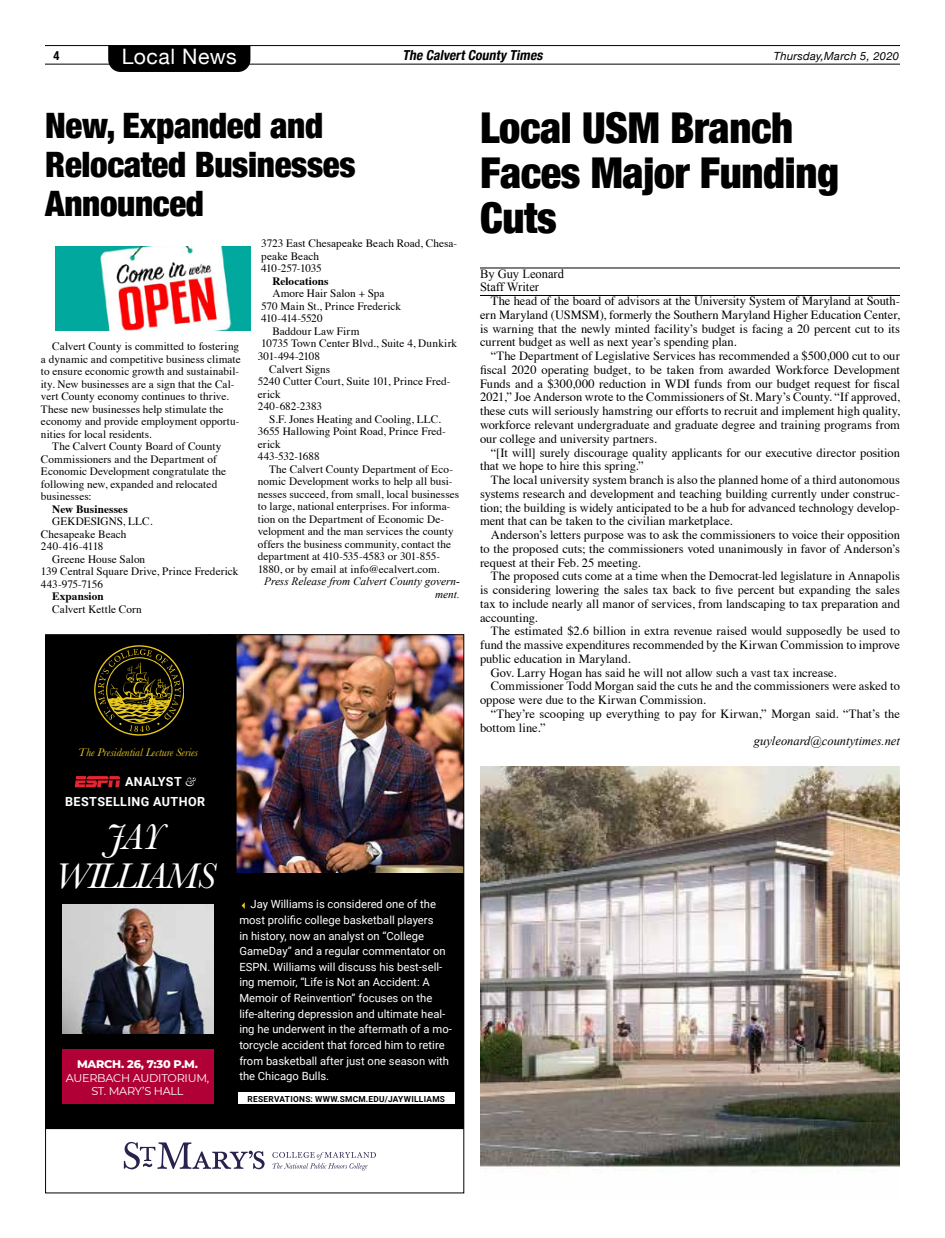
<style>
.page{position:relative;width:945px;height:1238px;background:#fff}
.page>*{position:absolute;margin:0;border:0;box-sizing:border-box;transform-origin:0 0}
.t1{font:900 condensed 42.5px/45px "Helvetica Neue";letter-spacing:-.01em;color:#000}
.t2{font:italic 37px/38.6px "Baskerville";letter-spacing:-.04em;color:#fff;text-align:center}
.t3{font:900 condensed 35px/38.8px "Helvetica Neue";letter-spacing:-.01em;color:#000}
.t4{font:21.25px "Helvetica Neue";letter-spacing:.025em;color:#fff}
.t5{font:italic 700 condensed 13.75px "Helvetica Neue";color:#000}
.t6{font:700 12.62px/20.1px "Roboto";letter-spacing:.035em;color:#fff}
.t7{font:12.5px/13.8px "Times";color:#000;text-align:justify}
.t8{font:italic 12.5px "Times New Roman";color:#000}
.t9{font:12.5px/13.8px "Times New Roman";color:#000}
.t10{font:700 condensed 12.5px "Helvetica Neue";color:#000}
.t11{font:italic 11.5px "Baskerville";color:#e9c91e}
.t12{font:11.25px/12.5px "Times";color:#000}
.t13{font:11.25px/15.6px "Roboto";color:#fff}
.t14{font:italic 11.25px/12.5px "Times New Roman";color:#000;text-align:right}
.t15{font:700 11.25px "Times";letter-spacing:.005em;color:#000}
.t16{font:11.25px/13.5px "Montserrat";letter-spacing:-.02em;color:#fff;text-align:center}
.t17{font:italic 11.25px "Helvetica Neue";letter-spacing:.02em;color:#000}
.t18{font:800 11.25px "Montserrat";letter-spacing:-.02em;color:#fff}
.t19{font:11.25px "Times";letter-spacing:-.035em;color:#000}
.t20{font:11.25px "Times";letter-spacing:-.02em;color:#000}
.t21{font:11.25px "Times";letter-spacing:-.025em;color:#000}
.t22{font:700 8.38px "Roboto";letter-spacing:.035em;color:#000}
.s1{font-family:"Baskerville";font-weight:400;font-style:italic}
</style>
<div class="page">
<hr style="left:45px;top:64px;width:855px;height:1px;background:#000">
<hr style="left:45px;top:45px;width:855px;height:1px;background:#000">
<div style="left:108px;top:46px;width:142px;height:26px;background:#000"></div>
<svg style="left:124px;top:1141px;width:141px;height:28px"></svg>
<svg style="left:272px;top:1152px;width:104px;height:18px"></svg>
<img style="left:47px;top:636px;width:415px;height:493px">
<img style="left:63px;top:904px;width:150px;height:129px">
<svg style="left:94px;top:645px;width:90px;height:90px;background:#352d06"></svg>
<div style="left:62px;top:1048px;width:152px;height:55px;background:#b10036"></div>
<svg style="left:75px;top:776px;width:45px;height:11px"></svg>
<div style="left:238px;top:1092px;width:217px;height:11px;background:#fff"></div>
<svg style="left:242px;top:902px;width:3px;height:7px"></svg>
<hr style="left:480px;top:268px;width:420px;height:1px;background:#000">
<hr style="left:480px;top:295px;width:420px;height:1px;background:#000">
<img style="left:480px;top:766px;width:420px;height:402px">
<img style="left:55px;top:247px;width:195px;height:84px">
<h3 class="t4" style="left:122px;top:41px;width:117px">Local News</h3>
<p class="t10" style="left:53px;top:45px;width:7px">4</p>
<p class="t5" style="left:402px;top:43px;width:145px">TheCalvertCountyTimes</p>
<p class="t17" style="left:774px;top:48px;width:127px">Thursday,March 5, 2020</p>
<h3 class="t3" style="left:45px;top:104px;width:312px">New, Expanded and<br>Relocated Businesses<br>Announced</h3>
<p class="t12" style="left:52px;top:339px;width:188px">Calvert County is committed to fostering</p>
<p class="t12" style="left:41px;top:351px;width:201px">a dynamic and competitive business climate</p>
<p class="t12" style="left:41px;top:364px;width:200px">to ensure economic growth and sustainabil-</p>
<p class="t12" style="left:41px;top:376px;width:195px">ity. New businesses are a sign that the Cal-</p>
<p class="t12" style="left:41px;top:389px;width:189px">vert County economy continues to thrive.</p>
<p class="t12" style="left:41px;top:401px;width:184px">These new businesses help stimulate the</p>
<p class="t12" style="left:41px;top:414px;width:200px">economy and provide employment opportu-</p>
<p class="t12" style="left:41px;top:426px;width:112px">nities for local residents.</p>
<p class="t12" style="left:52px;top:439px;width:171px">The Calvert County Board of County</p>
<p class="t12" style="left:41px;top:451px;width:177px">Commissioners and the Department of</p>
<p class="t12" style="left:41px;top:464px;width:187px">Economic Development congratulate the</p>
<p class="t12" style="left:41px;top:476px;width:178px">following new, expanded and relocated</p>
<p class="t12" style="left:41px;top:489px;width:52px">businesses:</p>
<p class="t15" style="left:52px;top:498px;width:77px">New Businesses</p>
<p class="t12" style="left:41px;top:514px;width:113px;text-indent:11px">GEKDESIGNS, LLC.<br>Chesapeake Beach<br>240-416-4118</p>
<p class="t12" style="left:41px;top:551px;width:199px;text-indent:11px">Greene House Salon<br>139 Central Square Drive, Prince Frederick<br>443-975-7156</p>
<p class="t15" style="left:52px;top:585px;width:53px">Expansion</p>
<p class="t12" style="left:52px;top:601px;width:91px">Calvert Kettle Corn</p>
<p class="t12" style="left:261px;top:236px;width:198px">3723 East Chesapeake Beach Road, Chesa&shy;peake Beach<br>410-257-1035</p>
<p class="t15" style="left:272px;top:270px;width:58px">Relocations</p>
<p class="t12" style="left:272px;top:286px;width:114px">Amore Hair Salon + Spa</p>
<p class="t12" style="left:261px;top:299px;width:141px">570 Main St., Prince Frederick</p>
<p class="t19" style="left:261px;top:308px;width:63px">410-414-5520</p>
<p class="t12" style="left:272px;top:324px;width:88px">Baddour Law Firm</p>
<p class="t12" style="left:261px;top:336px;width:197px">10735 Town Center Blvd., Suite 4, Dunkirk</p>
<p class="t20" style="left:258px;top:346px;width:64px">301-494-2108</p>
<p class="t12" style="left:269px;top:361px;width:63px">Calvert Signs</p>
<p class="t12" style="left:258px;top:374px;width:194px">5240 Cutter Court, Suite 101, Prince Fred-</p>
<p class="t12" style="left:258px;top:386px;width:24px">erick</p>
<p class="t12" style="left:258px;top:399px;width:66px">240-682-2383</p>
<p class="t12" style="left:269px;top:411px;width:173px">S.F. Jones Heating and Cooling, LLC.</p>
<p class="t12" style="left:258px;top:424px;width:190px">3655 Hallowing Point Road, Prince Fred-</p>
<p class="t12" style="left:258px;top:436px;width:24px">erick</p>
<p class="t21" style="left:258px;top:446px;width:63px">443-532-1688</p>
<p class="t12" style="left:269px;top:461px;width:185px">The Calvert County Department of Eco-</p>
<p class="t12" style="left:258px;top:474px;width:196px">nomic Development works to help all busi-</p>
<p class="t12" style="left:258px;top:486px;width:203px">nesses succeed, from small, local businesses</p>
<p class="t12" style="left:258px;top:499px;width:194px">to large, national enterprises. For informa-</p>
<p class="t12" style="left:258px;top:511px;width:188px">tion on the Department of Economic De-</p>
<p class="t12" style="left:258px;top:524px;width:197px">velopment and the man services the county</p>
<p class="t12" style="left:258px;top:536px;width:195px">offers the business community, contact the</p>
<p class="t12" style="left:258px;top:549px;width:184px">department at 410-535-4583 or 301-855-</p>
<p class="t12" style="left:258px;top:561px;width:183px">1880, or by email at info@ecalvert.com.</p>
<p class="t14" style="left:264px;top:575px;width:197px">Press Release from Calvert County govern&shy;ment.</p>
<p class="t11" style="left:78px;top:744px;width:121px">The Presidential Lecture Series</p>
<p class="t6" style="left:65px;top:771px;width:142px;text-indent:60px">ANALYST <span class="s1">&amp;<br></span>BESTSELLING AUTHOR</p>
<h2 class="t2" style="left:55px;top:818px;width:162px">JAY<br>WILLIAMS</h2>
<p class="t18" style="left:77px;top:1055px;width:122px">MARCH. 26, 7:30 P.M.</p>
<p class="t16" style="left:66px;top:1070px;width:145px">AUERBACH AUDITORIUM,<br>ST. MARY’S HALL</p>
<p class="t13" style="left:239px;top:896px;width:214px;text-indent:11px">Jay Williams is considered one of the most prolific college basketball players<br>in history, now an analyst on “College GameDay” and a regular commentator on ESPN. Williams will discuss his best-sell&shy;ing memoir, “Life is Not an Accident: A Memoir of Reinvention” focuses on the life-altering depression and ultimate heal&shy;ing he underwent in the aftermath of a mo&shy;torcycle accident that forced him to retire from basketball after just one season with the Chicago Bulls.</p>
<p class="t22" style="left:248px;top:1092px;width:199px">RESERVATIONS: WWW.SMCM.EDU/JAYWILLIAMS</p>
<h1 class="t1" style="left:480px;top:103px;width:361px">Local USM Branch<br>Faces Major Funding<br>Cuts</h1>
<p class="t9" style="left:480px;top:266px;width:86px">By Guy Leonard<br>Staff Writer</p>
<p class="t7" style="left:480px;top:293px;width:421px;text-indent:11px">The head of the board of advisors at the University System of Maryland at South&shy;ern Maryland (USMSM), formerly the Southern Maryland Higher Education Center, is warning that the newly minted facility’s budget is facing a 20 percent cut to its current budget as well as next year’s spending plan.</p>
<p class="t7" style="left:480px;top:348px;width:422px;text-indent:11px">“The Department of Legislative Services has recommended a $500,000 cut to our fiscal 2020 operating budget, to be taken from awarded Workforce Development Funds and a $300,000 reduction in WDI funds from our budget request for fiscal 2021,” Joe Anderson wrote to the Commissioners of St. Mary’s County. “If approved, these cuts will seriously hamstring our efforts to recruit and implement high quality, workforce relevant undergraduate and graduate degree and training programs from our college and university partners.</p>
<p class="t7" style="left:480px;top:444px;width:421px;text-indent:11px">“[It will] surely discourage quality applicants for our executive director position that we hope to hire this spring.”</p>
<p class="t7" style="left:480px;top:472px;width:421px;text-indent:11px">The local university system branch is also the planned home of a third autonomous systems research and development and teaching building currently under construc&shy;tion; the building is widely anticipated to be a hub for advanced technology develop&shy;ment that can be taken to the civilian marketplace.</p>
<p class="t7" style="left:480px;top:527px;width:422px;text-indent:11px">Anderson’s letters purpose was to ask the commissioners to voice their opposition to the proposed cuts; the commissioners voted unanimously in favor of Anderson’s request at their Feb. 25 meeting.</p>
<p class="t7" style="left:480px;top:568px;width:422px;text-indent:11px">The proposed cuts come at a time when the Democrat-led legislature in Annapolis is considering lowering the sales tax back to five percent but expanding the sales tax to include nearly all manor of services, from landscaping to tax preparation and accounting.</p>
<p class="t7" style="left:491px;top:623px;width:411px">The estimated $2.6 billion in extra revenue raised would supposedly be used to</p>
<p class="t7" style="left:480px;top:637px;width:422px">fund the massive expenditures recommended by the Kirwan Commission to improve</p>
<p class="t7" style="left:480px;top:650px;width:152px">public education in Maryland.</p>
<p class="t7" style="left:491px;top:664px;width:347px">Gov. Larry Hogan has said he will not allow such a vast tax increase.</p>
<p class="t7" style="left:491px;top:678px;width:411px">Commissioner Todd Morgan said the cuts he and the commissioners were asked to</p>
<p class="t7" style="left:480px;top:692px;width:227px">oppose were due to the Kirwan Commission.</p>
<p class="t7" style="left:491px;top:705px;width:411px">“They’re scooping up everything to pay for Kirwan,” Morgan said. “That’s the</p>
<p class="t7" style="left:480px;top:719px;width:67px">bottom line.”</p>
<p class="t8" style="left:754px;top:732px;width:148px">guyleonard@countytimes.net</p>
</div>
